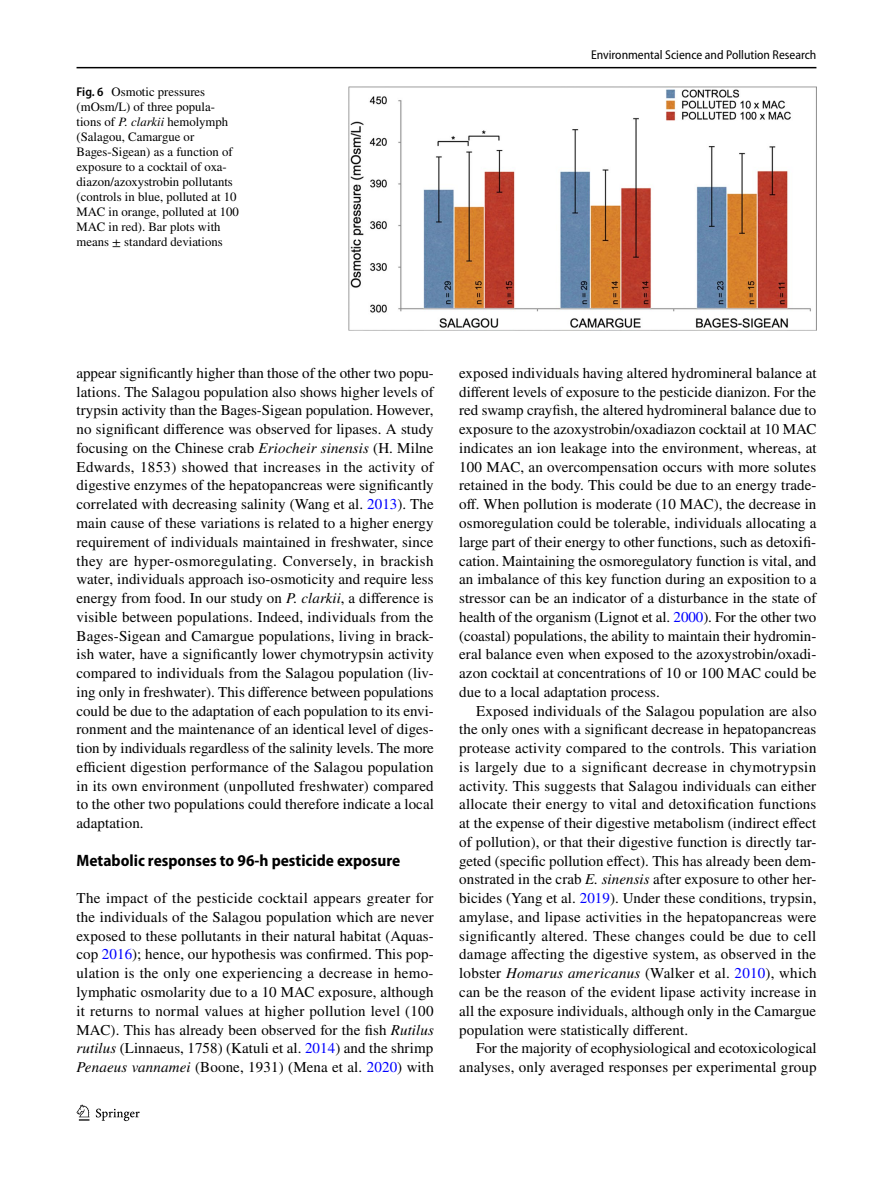
<style>
.page{position:relative;width:893px;height:1187px;background:#fff}
.page>*{position:absolute;margin:0;border:0;box-sizing:border-box;transform-origin:0 0}
.t1{font:700 semi-condensed 16.5px "Myriad Pro";color:#000}
.t2{font:15px/18.8px "STIX";letter-spacing:.005em;color:#000;text-align:justify}
.t3{font:12.75px/15px "STIX";color:#000}
.t4{font:semi-condensed 12.75px "Myriad Pro";color:#000}
.s1{font-family:"Myriad Pro";font-weight:600;font-stretch:semi-condensed}
.s2{font-style:italic}
.s3{color:#00f}
</style>
<div class="page">
<hr style="left:77px;top:67px;width:739px;height:1px;background:#000">
<svg style="left:77px;top:1104px;width:12px;height:16px"></svg>
<svg style="left:96px;top:1108px;width:44px;height:12px"></svg>
<img style="left:349px;top:87px;width:467px;height:244px">
<p class="t3" style="left:77px;top:85px;width:164px"><span class="s1">Fig. 6</span> Osmotic pressures (mOsm/L) of three popula&shy;tions of <span class="s2">P. clarkii</span> hemolymph (Salagou, Camargue or<br>Bages-Sigean) as a function of exposure to a cocktail of oxa&shy;diazon/azoxystrobin pollutants (controls in blue, polluted at 10<br>MAC in orange, polluted at 100<br>MAC in red). Bar plots with means ± standard deviations</p>
<p class="t4" style="left:591px;top:48px;width:227px">Environmental Science and Pollution Research</p>
<p class="t2" style="left:77px;top:364px;width:359px">appear significantly higher than those of the other two popu&shy;lations. The Salagou population also shows higher levels of trypsin activity than the Bages-Sigean population. However, no significant difference was observed for lipases. A study focusing on the Chinese crab <span class="s2">Eriocheir sinensis</span> (H. Milne Edwards, 1853) showed that increases in the activity of digestive enzymes of the hepatopancreas were significantly correlated with decreasing salinity (Wang et al. <span class="s3">2013</span>). The main cause of these variations is related to a higher energy requirement of individuals maintained in freshwater, since they are hyper-osmoregulating. Conversely, in brackish water, individuals approach iso-osmoticity and require less energy from food. In our study on <span class="s2">P. clarkii</span>, a difference is visible between populations. Indeed, individuals from the Bages-Sigean and Camargue populations, living in brack&shy;ish water, have a significantly lower chymotrypsin activity compared to individuals from the Salagou population (liv&shy;ing only in freshwater). This difference between populations could be due to the adaptation of each population to its envi&shy;ronment and the maintenance of an identical level of diges&shy;tion by individuals regardless of the salinity levels. The more efficient digestion performance of the Salagou population in its own environment (unpolluted freshwater) compared to the other two populations could therefore indicate a local adaptation.</p>
<p class="t1" style="left:77px;top:850px;width:325px">Metabolic responses to 96‑h pesticide exposure</p>
<p class="t2" style="left:77px;top:889px;width:359px">The impact of the pesticide cocktail appears greater for the individuals of the Salagou population which are never exposed to these pollutants in their natural habitat (Aquas&shy;cop <span class="s3">2016</span>); hence, our hypothesis was confirmed. This pop&shy;ulation is the only one experiencing a decrease in hemo&shy;lymphatic osmolarity due to a 10 MAC exposure, although it returns to normal values at higher pollution level (100<br>MAC). This has already been observed for the fish <span class="s2">Rutilus rutilus</span> (Linnaeus, 1758) (Katuli et al. <span class="s3">2014</span>) and the shrimp <span class="s2">Penaeus vannamei</span> (Boone, 1931) (Mena et al. <span class="s3">2020</span>) with</p>
<p class="t2" style="left:459px;top:364px;width:359px">exposed individuals having altered hydromineral balance at different levels of exposure to the pesticide dianizon. For the red swamp crayfish, the altered hydromineral balance due to exposure to the azoxystrobin/oxadiazon cocktail at 10 MAC indicates an ion leakage into the environment, whereas, at 100 MAC, an overcompensation occurs with more solutes retained in the body. This could be due to an energy trade&shy;off. When pollution is moderate (10 MAC), the decrease in osmoregulation could be tolerable, individuals allocating a large part of their energy to other functions, such as detoxifi&shy;cation. Maintaining the osmoregulatory function is vital, and an imbalance of this key function during an exposition to a stressor can be an indicator of a disturbance in the state of health of the organism (Lignot et al. <span class="s3">2000</span>). For the other two (coastal) populations, the ability to maintain their hydromin&shy;eral balance even when exposed to the azoxystrobin/oxadi&shy;azon cocktail at concentrations of 10 or 100 MAC could be due to a local adaptation process.</p>
<p class="t2" style="left:459px;top:702px;width:359px;text-indent:17px">Exposed individuals of the Salagou population are also the only ones with a significant decrease in hepatopancreas protease activity compared to the controls. This variation is largely due to a significant decrease in chymotrypsin activity. This suggests that Salagou individuals can either allocate their energy to vital and detoxification functions at the expense of their digestive metabolism (indirect effect of pollution), or that their digestive function is directly tar&shy;geted (specific pollution effect). This has already been dem&shy;onstrated in the crab <span class="s2">E. sinensis</span> after exposure to other her&shy;bicides (Yang et al. <span class="s3">2019</span>). Under these conditions, trypsin, amylase, and lipase activities in the hepatopancreas were significantly altered. These changes could be due to cell damage affecting the digestive system, as observed in the lobster <span class="s2">Homarus americanus</span> (Walker et al. <span class="s3">2010</span>), which can be the reason of the evident lipase activity increase in all the exposure individuals, although only in the Camargue population were statistically different.</p>
<p class="t2" style="left:459px;top:1039px;width:359px;text-align:right">For the majority of ecophysiological and ecotoxicological analyses, only averaged responses per experimental group</p>
</div>
